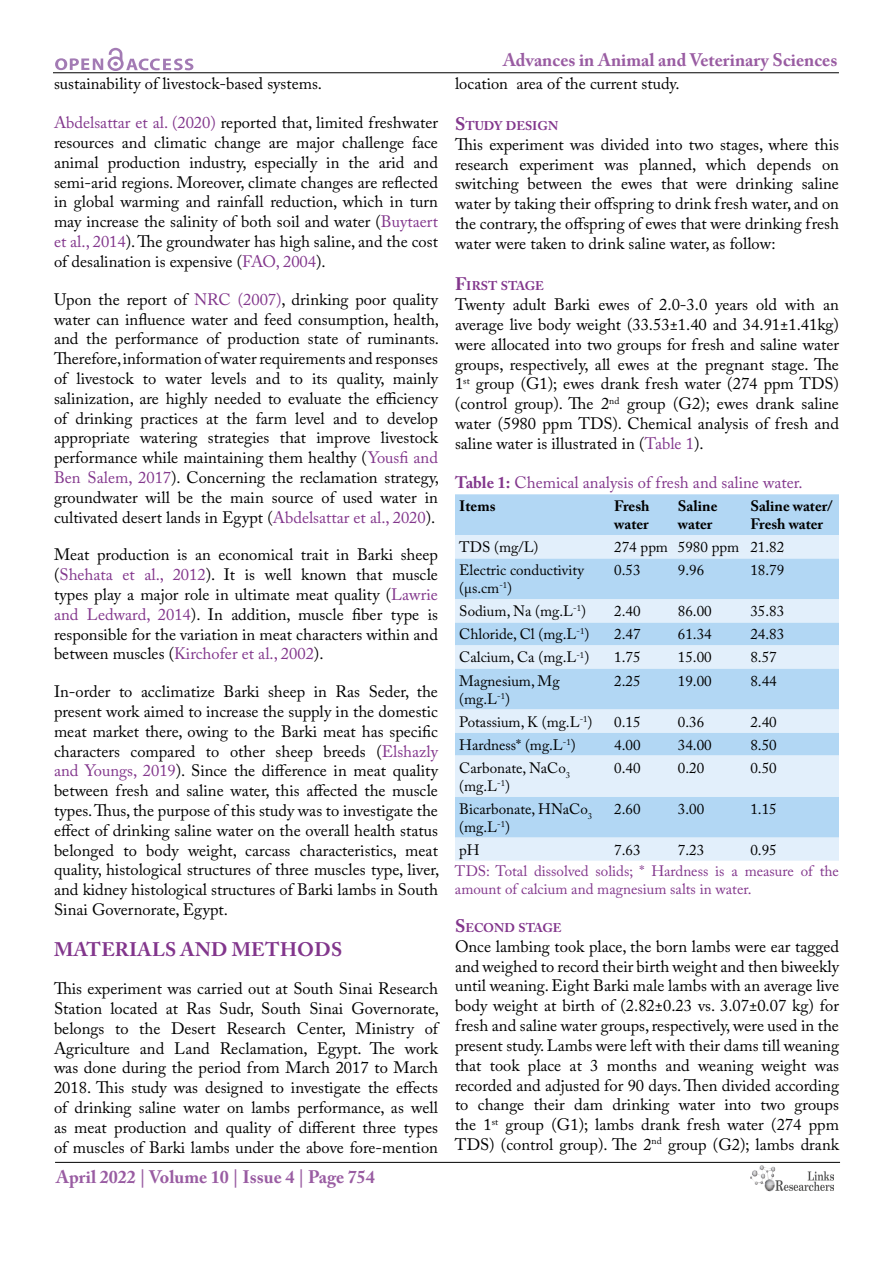
<style>
.page{position:relative;width:893px;height:1263px;background:#fff}
.page>*{position:absolute;margin:0;border:0;box-sizing:border-box;transform-origin:0 0}
.t1{font:700 19.5px "Adobe Caslon Pro";letter-spacing:.015em;color:#82368c}
.t2{font:700 18px "Adobe Caslon Pro";color:#995ca2}
.t3{font:16.5px/19.8px "Adobe Caslon Pro";color:#000;text-align:justify}
.t4{font:16.5px "Adobe Caslon Pro";color:#82368c}
.t5{font:15px/18px "Adobe Caslon Pro";color:#000}
.t6{font:15px/18px "Adobe Caslon Pro";color:#82368c}
.t7{font:700 15px/18px "Adobe Caslon Pro";color:#000}
.t8{font:700 12.6px "Adobe Caslon Pro";color:#82368c}
.s1{color:#82368c}
.s2{font-size:18px}
.s3{font-weight:700}
</style>
<div class="page">
<hr style="left:53px;top:72px;width:786px;height:1px;background:#000">
<hr style="left:55px;top:1162px;width:785px;height:1px;background:#000">
<svg style="left:55px;top:48px;width:138px;height:23px"></svg>
<img style="left:750px;top:1166px;width:83px;height:26px">
<div style="left:455px;top:494px;width:384px;height:41px;background:#b2d7f4"></div>
<svg style="left:455px;top:535px;width:384px;height:326px;background:#c9e2f7"></svg>
<p class="t3" style="left:54px;top:73px;width:270px">sustainability of livestock-based systems.</p>
<p class="t3" style="left:54px;top:113px;width:385px"><span class="s1">Abdelsattar et al. (2020)</span> reported that, limited freshwater resources and climatic change are major challenge face animal production industry, especially in the arid and semi-arid regions. Moreover, climate changes are reflected in global warming and rainfall reduction, which in turn may increase the salinity of both soil and water (<span class="s1">Buytaert et al., 2014</span>). The groundwater has high saline, and the cost of desalination is expensive (<span class="s1">FAO, 2004</span>).</p>
<p class="t3" style="left:54px;top:289px;width:387px">Upon the report of <span class="s1">NRC (2007)</span>, drinking poor quality water can influence water and feed consumption, health, and the performance of production state of ruminants.<br>Therefore, information of water requirements and responses of livestock to water levels and to its quality, mainly salinization, are highly needed to evaluate the efficiency of drinking practices at the farm level and to develop appropriate watering strategies that improve livestock performance while maintaining them healthy (<span class="s1">Yousfi and Ben Salem, 2017</span>). Concerning the reclamation strategy, groundwater will be the main source of used water in cultivated desert lands in Egypt (<span class="s1">Abdelsattar et al., 2020</span>).</p>
<p class="t3" style="left:54px;top:545px;width:385px">Meat production is an economical trait in Barki sheep (<span class="s1">Shehata et al., 2012</span>). It is well known that muscle types play a major role in ultimate meat quality (<span class="s1">Lawrie and Ledward, 2014</span>). In addition, muscle fiber type is responsible for the variation in meat characters within and between muscles (<span class="s1">Kirchofer et al., 2002</span>).</p>
<p class="t3" style="left:54px;top:681px;width:387px">In-order to acclimatize Barki sheep in Ras Seder, the present work aimed to increase the supply in the domestic meat market there, owing to the Barki meat has specific characters compared to other sheep breeds (<span class="s1">Elshazly and Youngs, 2019</span>). Since the difference in meat quality between fresh and saline water, this affected the muscle types. Thus, the purpose of this study was to investigate the effect of drinking saline water on the overall health status belonged to body weight, carcass characteristics, meat quality, histological structures of three muscles type, liver, and kidney histological structures of Barki lambs in South Sinai Governorate, Egypt.</p>
<p class="t1" style="left:54px;top:938px;width:290px">MATERIALS AND METHODS</p>
<p class="t3" style="left:54px;top:978px;width:387px">This experiment was carried out at South Sinai Research Station located at Ras Sudr, South Sinai Governorate, belongs to the Desert Research Center, Ministry of Agriculture and Land Reclamation, Egypt. The work was done during the period from March 2017 to March 2018. This study was designed to investigate the effects of drinking saline water on lambs performance, as well as meat production and quality of different three types of muscles of Barki lambs under the above fore-mention</p>
<p class="t2" style="left:56px;top:1166px;width:320px">April 2022 | Volume 10 | Issue 4 | Page 754</p>
<p class="t2" style="left:503px;top:50px;width:336px">Advances in Animal and Veterinary Sciences</p>
<p class="t3" style="left:455px;top:73px;width:226px">location area of the current study.</p>
<p class="t8" style="left:455px;top:118px;width:105px"><span class="s2">S</span>TUDY DESIGN</p>
<p class="t3" style="left:455px;top:134px;width:385px">This experiment was divided into two stages, where this research experiment was planned, which depends on switching between the ewes that were drinking saline water by taking their offspring to drink fresh water, and on the contrary, the offspring of ewes that were drinking fresh water were taken to drink saline water, as follow:</p>
<p class="t8" style="left:455px;top:279px;width:91px"><span class="s2">F</span>IRST STAGE</p>
<p class="t3" style="left:455px;top:294px;width:386px">Twenty adult Barki ewes of 2.0-3.0 years old with an average live body weight (33.53±1.40 and 34.91±1.41kg) were allocated into two groups for fresh and saline water groups, respectively, all ewes at the pregnant stage. The 1<sup>st</sup> group (G1); ewes drank fresh water (274 ppm TDS) (control group). The 2<sup>nd</sup> group (G2); ewes drank saline water (5980 ppm TDS). Chemical analysis of fresh and saline water is illustrated in (<span class="s1">Table 1</span>).</p>
<p class="t4" style="left:455px;top:473px;width:349px"><span class="s3">Table 1:</span> Chemical analysis of fresh and saline water.</p>
<p class="t7" style="left:459px;top:497px;width:38px">Items</p>
<p class="t7" style="left:614px;top:497px;width:37px">Fresh water</p>
<p class="t7" style="left:678px;top:497px;width:41px">Saline water</p>
<p class="t7" style="left:750px;top:497px;width:84px">Saline water/<br>Fresh water</p>
<p class="t5" style="left:459px;top:538px;width:81px">TDS (mg/L)</p>
<p class="t5" style="left:614px;top:538px;width:171px">274 ppm 5980 ppm 21.82</p>
<p class="t5" style="left:459px;top:561px;width:126px">Electric conductivity (µs.cm<sup>‑1</sup>)</p>
<p class="t5" style="left:614px;top:561px;width:28px">0.53</p>
<p class="t5" style="left:678px;top:561px;width:28px">9.96</p>
<p class="t5" style="left:750px;top:561px;width:35px">18.79</p>
<p class="t5" style="left:459px;top:602px;width:128px">Sodium, Na (mg.L<sup>‑1</sup>)</p>
<p class="t5" style="left:614px;top:602px;width:28px">2.40</p>
<p class="t5" style="left:678px;top:602px;width:35px">86.00</p>
<p class="t5" style="left:750px;top:602px;width:35px">35.83</p>
<p class="t5" style="left:459px;top:625px;width:132px">Chloride, Cl (mg.L<sup>‑1</sup>)</p>
<p class="t5" style="left:614px;top:625px;width:28px">2.47</p>
<p class="t5" style="left:678px;top:625px;width:35px">61.34</p>
<p class="t5" style="left:750px;top:625px;width:35px">24.83</p>
<p class="t5" style="left:459px;top:648px;width:132px">Calcium, Ca (mg.L<sup>‑1</sup>)</p>
<p class="t5" style="left:614px;top:648px;width:28px">1.75</p>
<p class="t5" style="left:678px;top:648px;width:35px">15.00</p>
<p class="t5" style="left:750px;top:648px;width:28px">8.57</p>
<p class="t5" style="left:459px;top:671px;width:102px">Magnesium, Mg (mg.L<sup>‑1</sup>)</p>
<p class="t5" style="left:614px;top:671px;width:28px">2.25</p>
<p class="t5" style="left:678px;top:671px;width:35px">19.00</p>
<p class="t5" style="left:750px;top:671px;width:28px">8.44</p>
<p class="t5" style="left:459px;top:712px;width:135px">Potassium, K (mg.L<sup>‑1</sup>)</p>
<p class="t5" style="left:614px;top:712px;width:28px">0.15</p>
<p class="t5" style="left:678px;top:712px;width:28px">0.36</p>
<p class="t5" style="left:750px;top:712px;width:28px">2.40</p>
<p class="t5" style="left:459px;top:735px;width:118px">Hardness* (mg.L<sup>‑1</sup>)</p>
<p class="t5" style="left:614px;top:735px;width:28px">4.00</p>
<p class="t5" style="left:678px;top:735px;width:35px">34.00</p>
<p class="t5" style="left:750px;top:735px;width:28px">8.50</p>
<p class="t5" style="left:459px;top:758px;width:113px">Carbonate, NaCo<sub>3 </sub>(mg.L<sup>‑1</sup>)</p>
<p class="t5" style="left:614px;top:758px;width:28px">0.40</p>
<p class="t5" style="left:678px;top:758px;width:28px">0.20</p>
<p class="t5" style="left:750px;top:758px;width:28px">0.50</p>
<p class="t5" style="left:459px;top:799px;width:135px">Bicarbonate, HNaCo<sub>3 </sub>(mg.L<sup>‑1</sup>)</p>
<p class="t5" style="left:614px;top:799px;width:28px">2.60</p>
<p class="t5" style="left:678px;top:799px;width:28px">3.00</p>
<p class="t5" style="left:750px;top:799px;width:28px">1.15</p>
<p class="t5" style="left:459px;top:840px;width:22px">pH</p>
<p class="t5" style="left:614px;top:840px;width:28px">7.63</p>
<p class="t5" style="left:678px;top:840px;width:28px">7.23</p>
<p class="t5" style="left:750px;top:840px;width:28px">0.95</p>
<p class="t6" style="left:455px;top:861px;width:385px">TDS: Total dissolved solids; * Hardness is a measure of the amount of calcium and magnesium salts in water.</p>
<p class="t8" style="left:455px;top:920px;width:108px"><span class="s2">S</span>ECOND STAGE</p>
<p class="t3" style="left:455px;top:936px;width:386px">Once lambing took place, the born lambs were ear tagged and weighed to record their birth weight and then biweekly until weaning. Eight Barki male lambs with an average live body weight at birth of (2.82±0.23 vs. 3.07±0.07 kg) for fresh and saline water groups, respectively, were used in the present study. Lambs were left with their dams till weaning that took place at 3 months and weaning weight was recorded and adjusted for 90 days. Then divided according to change their dam drinking water into two groups the 1<sup>st</sup> group (G1); lambs drank fresh water (274 ppm TDS) (control group). The 2<sup>nd</sup> group (G2); lambs drank</p>
</div>
